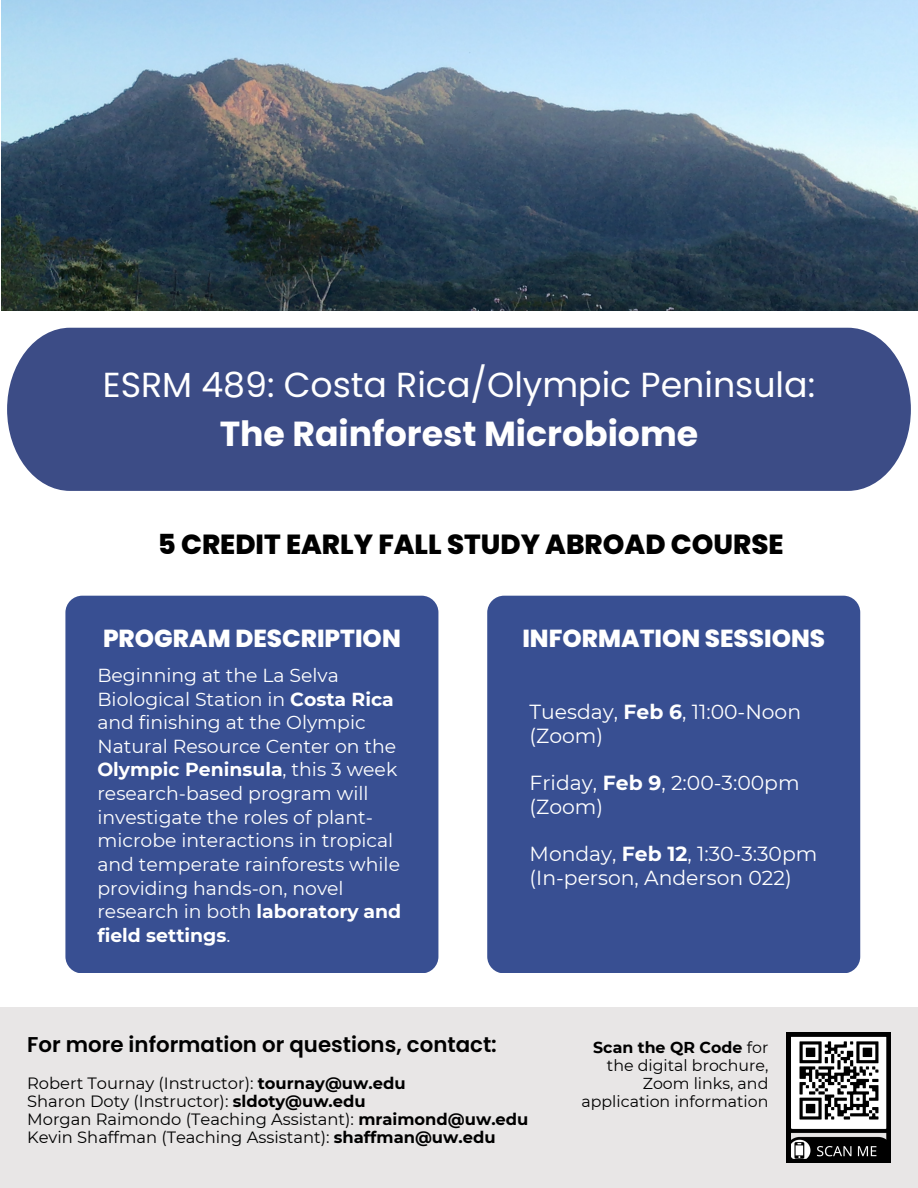
<style>
.page{position:relative;width:918px;height:1188px;background:#fff}
.page>*{position:absolute;margin:0;border:0;box-sizing:border-box;transform-origin:0 0}
.t1{font:34.8px "Poppins";color:#fff}
.t2{font:700 34.8px "Poppins";color:#fff}
.t3{font:800 27.6px "Poppins";color:#000}
.t4{font:800 24.6px "Poppins";color:#fff}
.t5{font:600 21.3px "Poppins";color:#000}
.t6{font:20.4px/23.7px "Montserrat";color:#fff}
.t7{font:18.9px/23.7px "Montserrat";color:#fff}
.t8{font:16.35px "Montserrat";color:#000}
.t9{font:15.75px/18px "Montserrat";color:#000;text-align:right}
.s1{font-weight:700}
</style>
<div class="page">
<div style="left:7px;top:328px;width:904px;height:163px;background:#3c4c86"></div>
<div style="left:65px;top:596px;width:373px;height:377px;background:#384f92;border-radius:17px"></div>
<div style="left:0;top:1008px;width:918px;height:180px;background:#e8e6e6"></div>
<img style="left:1px;top:0;width:917px;height:310px">
<svg style="left:787px;top:1032px;width:104px;height:131px;background:#777"></svg>
<div style="left:487px;top:596px;width:373px;height:377px;background:#384f92;border-radius:17px"></div>
<h1 class="t1" style="left:103px;top:361px;width:714px">ESRM 489: Costa Rica/Olympic Peninsula:</h1>
<h1 class="t2" style="left:220px;top:409px;width:480px">The Rainforest Microbiome</h1>
<p class="t3" style="left:158px;top:525px;width:627px">5 CREDIT EARLY FALL STUDY ABROAD COURSE</p>
<h5 class="t4" style="left:103px;top:622px;width:299px">PROGRAM DESCRIPTION</h5>
<h4 class="t7" style="left:97px;top:663px;width:305px">Beginning at the La Selva<br>Biological Station in <span class="s1">Costa Rica </span>and finishing at the Olympic<br>Natural Resource Center on the<br><span class="s1">Olympic Peninsula</span>, this 3 week research-based program will investigate the roles of plant&shy;microbe interactions in tropical and temperate rainforests while providing hands-on, novel research in both <span class="s1">laboratory and field settings</span>.</h4>
<p class="t4" style="left:522px;top:622px;width:304px">INFORMATION SESSIONS</p>
<p class="t6" style="left:530px;top:700px;width:273px">Tuesday, <span class="s1">Feb 6</span>, 11:00-Noon (Zoom)</p>
<p class="t6" style="left:530px;top:771px;width:272px">Friday, <span class="s1">Feb 9</span>, 2:00-3:00pm (Zoom)</p>
<p class="t6" style="left:530px;top:842px;width:289px">Monday, <span class="s1">Feb 12</span>, 1:30-3:30pm (In-person, Anderson 022)</p>
<h3 class="t5" style="left:27px;top:1029px;width:471px">For more information or questions, contact:</h3>
<h6 class="t8" style="left:27px;top:1073px;width:380px">Robert Tournay (Instructor): <span class="s1">tournay@uw.edu</span></h6>
<h3 class="t8" style="left:27px;top:1091px;width:340px">Sharon Doty (Instructor): <span class="s1">sldoty@uw.edu</span></h3>
<h5 class="t8" style="left:27px;top:1109px;width:503px">Morgan Raimondo (Teaching Assistant): <span class="s1">mraimond@uw.edu</span></h5>
<h5 class="t8" style="left:27px;top:1127px;width:470px">Kevin Shaffman (Teaching Assistant): <span class="s1">shaffman@uw.edu</span></h5>
<p class="t9" style="left:593px;top:1038px;width:177px"><span class="s1">Scan the QR Code</span> for the digital brochure,</p>
<p class="t9" style="left:582px;top:1074px;width:188px">Zoom links, and application information</p>
</div>
